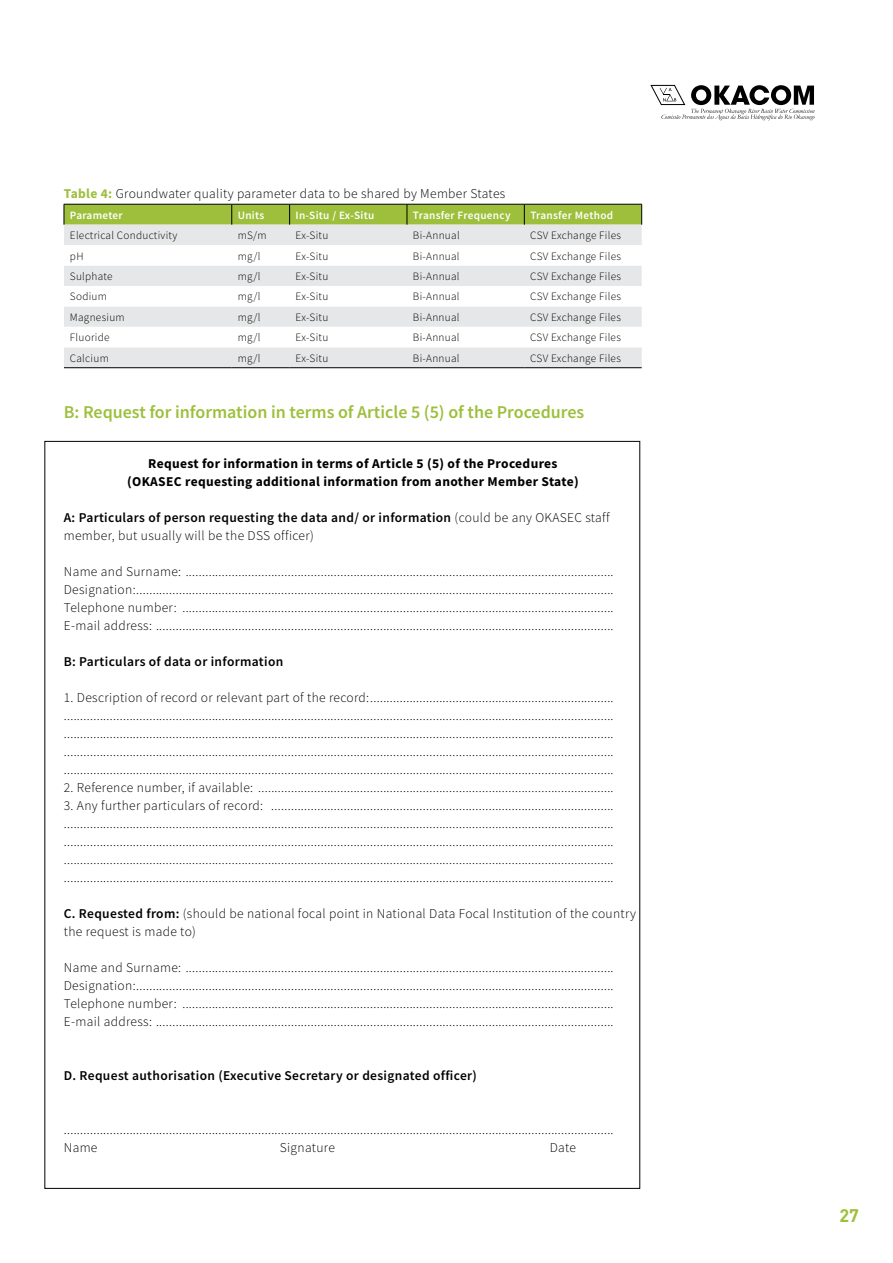
<style>
.page{position:relative;width:893px;height:1263px;background:#fff}
.page>*{position:absolute;margin:0;border:0;box-sizing:border-box;transform-origin:0 0}
.t1{font:600 18px "Source Sans Pro";color:#9dbf3b}
.t2{font:700 18px "DIN";color:#9dbf3b}
.t3{font:300 13.5px/18px "Source Sans Pro";letter-spacing:.025em;color:#000;text-align:justify}
.t4{font:700 13.5px/18px "Source Sans Pro";letter-spacing:.025em;color:#000;text-align:center}
.t5{font:600 13.5px "Source Sans Pro";letter-spacing:.025em;color:#000}
.t6{font:300 11.25px "Source Sans Pro";letter-spacing:.025em;color:#000}
.t7{font:600 11.25px "Source Sans Pro";letter-spacing:.025em;color:#fff}
.s1{font-weight:700;color:#9dbf3b}
.s2{font-weight:600}
</style>
<div class="page">
<svg style="left:650px;top:85px;width:164px;height:35px"></svg>
<div style="left:64px;top:225px;width:578px;height:142px;background:#e6e7e8"></div>
<svg style="left:64px;top:245px;width:578px;height:102px"></svg>
<svg style="left:64px;top:204px;width:578px;height:21px;background:#98b83d"></svg>
<hr style="left:64px;top:367px;width:168px;height:1px;background:#000">
<hr style="left:232px;top:367px;width:58px;height:1px;background:#000">
<hr style="left:290px;top:367px;width:117px;height:1px;background:#000">
<hr style="left:407px;top:367px;width:117px;height:1px;background:#000">
<hr style="left:524px;top:367px;width:118px;height:1px;background:#000">
<p class="t3" style="left:64px;top:185px;width:443px"><span class="s1">Table 4:</span> Groundwater quality parameter data to be shared by Member States</p>
<p class="t7" style="left:70px;top:207px;width:54px">Parameter</p>
<p class="t7" style="left:238px;top:207px;width:28px">Units</p>
<p class="t7" style="left:296px;top:207px;width:80px">In-Situ / Ex-Situ</p>
<p class="t7" style="left:413px;top:207px;width:99px">Transfer Frequency</p>
<p class="t7" style="left:530px;top:207px;width:84px">Transfer Method</p>
<p class="t6" style="left:70px;top:228px;width:109px">Electrical Conductivity</p>
<p class="t6" style="left:238px;top:228px;width:30px">mS/m</p>
<p class="t6" style="left:296px;top:228px;width:34px">Ex-Situ</p>
<p class="t6" style="left:413px;top:228px;width:48px">Bi-Annual</p>
<p class="t6" style="left:530px;top:228px;width:92px">CSV Exchange Files</p>
<p class="t6" style="left:70px;top:249px;width:15px">pH</p>
<p class="t6" style="left:238px;top:249px;width:24px">mg/l</p>
<p class="t6" style="left:296px;top:249px;width:34px">Ex-Situ</p>
<p class="t6" style="left:413px;top:249px;width:48px">Bi-Annual</p>
<p class="t6" style="left:530px;top:249px;width:92px">CSV Exchange Files</p>
<p class="t6" style="left:70px;top:269px;width:44px">Sulphate</p>
<p class="t6" style="left:238px;top:269px;width:24px">mg/l</p>
<p class="t6" style="left:296px;top:269px;width:34px">Ex-Situ</p>
<p class="t6" style="left:413px;top:269px;width:48px">Bi-Annual</p>
<p class="t6" style="left:530px;top:269px;width:92px">CSV Exchange Files</p>
<p class="t6" style="left:70px;top:290px;width:39px">Sodium</p>
<p class="t6" style="left:238px;top:290px;width:24px">mg/l</p>
<p class="t6" style="left:296px;top:290px;width:34px">Ex-Situ</p>
<p class="t6" style="left:413px;top:290px;width:48px">Bi-Annual</p>
<p class="t6" style="left:530px;top:290px;width:92px">CSV Exchange Files</p>
<p class="t6" style="left:70px;top:310px;width:56px">Magnesium</p>
<p class="t6" style="left:238px;top:310px;width:24px">mg/l</p>
<p class="t6" style="left:296px;top:310px;width:34px">Ex-Situ</p>
<p class="t6" style="left:413px;top:310px;width:48px">Bi-Annual</p>
<p class="t6" style="left:530px;top:310px;width:92px">CSV Exchange Files</p>
<p class="t6" style="left:70px;top:331px;width:41px">Fluoride</p>
<p class="t6" style="left:238px;top:331px;width:24px">mg/l</p>
<p class="t6" style="left:296px;top:331px;width:34px">Ex-Situ</p>
<p class="t6" style="left:413px;top:331px;width:48px">Bi-Annual</p>
<p class="t6" style="left:530px;top:331px;width:92px">CSV Exchange Files</p>
<p class="t6" style="left:70px;top:351px;width:40px">Calcium</p>
<p class="t6" style="left:238px;top:351px;width:24px">mg/l</p>
<p class="t6" style="left:295px;top:351px;width:34px">Ex-Situ</p>
<p class="t6" style="left:413px;top:351px;width:48px">Bi-Annual</p>
<p class="t6" style="left:530px;top:351px;width:92px">CSV Exchange Files</p>
<h1 class="t1" style="left:64px;top:400px;width:522px">B: Request for information in terms of Article 5 (5) of the Procedures</h1>
<p class="t4" style="left:127px;top:454px;width:453px">Request for information in terms of Article 5 (5) of the Procedures (OKASEC requesting additional information from another Member State)</p>
<p class="t3" style="left:64px;top:509px;width:547px"><span class="s2">A: Particulars of person requesting the data and/ or information</span> (could be any OKASEC staff member, but usually will be the DSS officer)</p>
<p class="t3" style="left:64px;top:563px;width:551px">Name and Surname: ..................................................................................................................................<br>Designation:.................................................................................................................................................<br>Telephone number: ...................................................................................................................................<br>E-mail address: ...........................................................................................................................................</p>
<p class="t5" style="left:64px;top:653px;width:221px">B: Particulars of data or information</p>
<p class="t3" style="left:64px;top:689px;width:551px">1. Description of record or relevant part of the record:.......................................................................... ....................................................................................................................................................................... ....................................................................................................................................................................... ....................................................................................................................................................................... .......................................................................................................................................................................</p>
<p class="t3" style="left:64px;top:779px;width:551px">2. Reference number, if available: ............................................................................................................</p>
<p class="t3" style="left:64px;top:797px;width:551px">3. Any further particulars of record: ........................................................................................................ ....................................................................................................................................................................... ....................................................................................................................................................................... ....................................................................................................................................................................... .......................................................................................................................................................................</p>
<p class="t3" style="left:64px;top:904px;width:574px"><span class="s2">C. Requested from:</span> (should be national focal point in National Data Focal Institution of the country the request is made to)</p>
<p class="t3" style="left:64px;top:958px;width:551px">Name and Surname: ..................................................................................................................................<br>Designation:.................................................................................................................................................<br>Telephone number: ...................................................................................................................................<br>E-mail address: ...........................................................................................................................................</p>
<p class="t5" style="left:64px;top:1067px;width:415px">D. Request authorisation (Executive Secretary or designated officer)</p>
<p class="t3" style="left:64px;top:1120px;width:551px">.......................................................................................................................................................................<br>Name</p>
<p class="t3" style="left:280px;top:1138px;width:57px">Signature</p>
<p class="t3" style="left:550px;top:1138px;width:28px">Date</p>
<h1 class="t2" style="left:839px;top:1204px;width:21px">27</h1>
</div>
